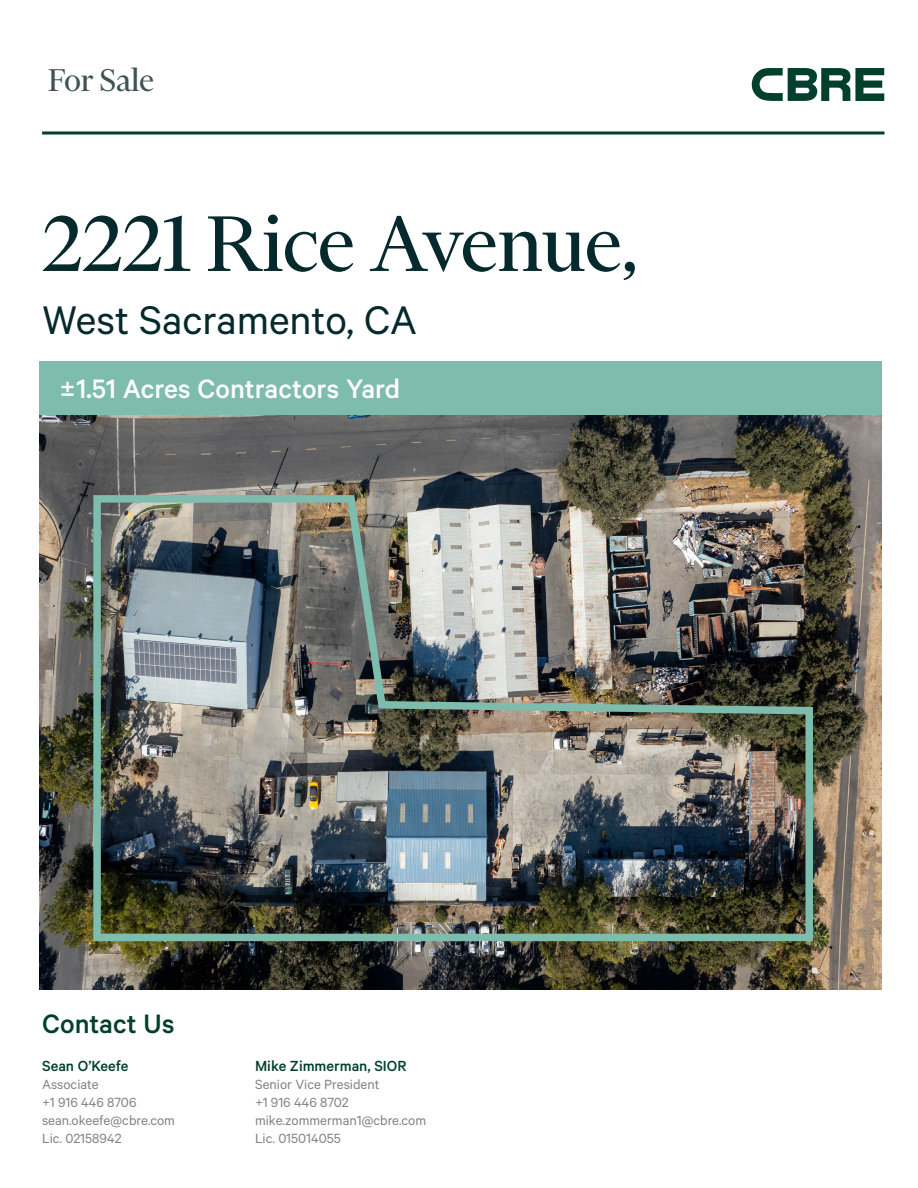
<style>
.page{position:relative;width:918px;height:1188px;background:#fff}
.page>*{position:absolute;margin:0;border:0;box-sizing:border-box;transform-origin:0 0}
.Heading_Large{font:90px "Financier Display";color:#05292c}
.Heading_Large-2{font:45px "Calibre";color:#05292c}
.t1{font:36px "Financier Display";color:#415255}
.t2{font:500 30px "Calibre";color:#fff}
.Contact_Us{font:500 30px "Calibre";color:#023f2c}
.Broker_Name{font:500 16.5px "Calibre";color:#023f2c}
.Contact_Info{font:15px "Calibre";color:#808581}
</style>
<div class="page">
<img style="left:39px;top:415px;width:842px;height:575px">
<svg style="left:752px;top:68px;width:132px;height:33px"></svg>
<hr style="left:42px;top:131px;width:843px;height:3px;background:#023f2c">
<div style="left:39px;top:361px;width:842px;height:54px;background:#7ebcad"></div>
<img style="left:90px;top:491px;width:727px;height:454px">
<p class="t1" style="left:48px;top:62px;width:107px">For Sale</p>
<p class="Heading_Large" style="left:42px;top:197px;width:597px">2221 Rice Avenue,</p>
<p class="Heading_Large-2" style="left:42px;top:294px;width:376px">West Sacramento, CA</p>
<p class="t2" style="left:59px;top:371px;width:342px">±1.51 Acres Contractors Yard</p>
<p class="Contact_Us" style="left:42px;top:1006px;width:134px">Contact Us</p>
<p class="Broker_Name" style="left:42px;top:1057px;width:88px">Sean O’Keefe</p>
<p class="Contact_Info" style="left:42px;top:1076px;width:58px">Associate</p>
<p class="Contact_Info" style="left:42px;top:1094px;width:96px">+1 916 446 8706</p>
<p class="Contact_Info" style="left:42px;top:1112px;width:134px">sean.okeefe@cbre.com</p>
<p class="Contact_Info" style="left:42px;top:1130px;width:81px">Lic. 02158942</p>
<p class="Broker_Name" style="left:255px;top:1057px;width:153px">Mike Zimmerman, SIOR</p>
<p class="Contact_Info" style="left:255px;top:1076px;width:126px">Senior Vice President</p>
<p class="Contact_Info" style="left:255px;top:1094px;width:95px">+1 916 446 8702</p>
<p class="Contact_Info" style="left:255px;top:1112px;width:173px">mike.zommerman1@cbre.com</p>
<p class="Contact_Info" style="left:255px;top:1130px;width:87px">Lic. 015014055</p>
</div>
